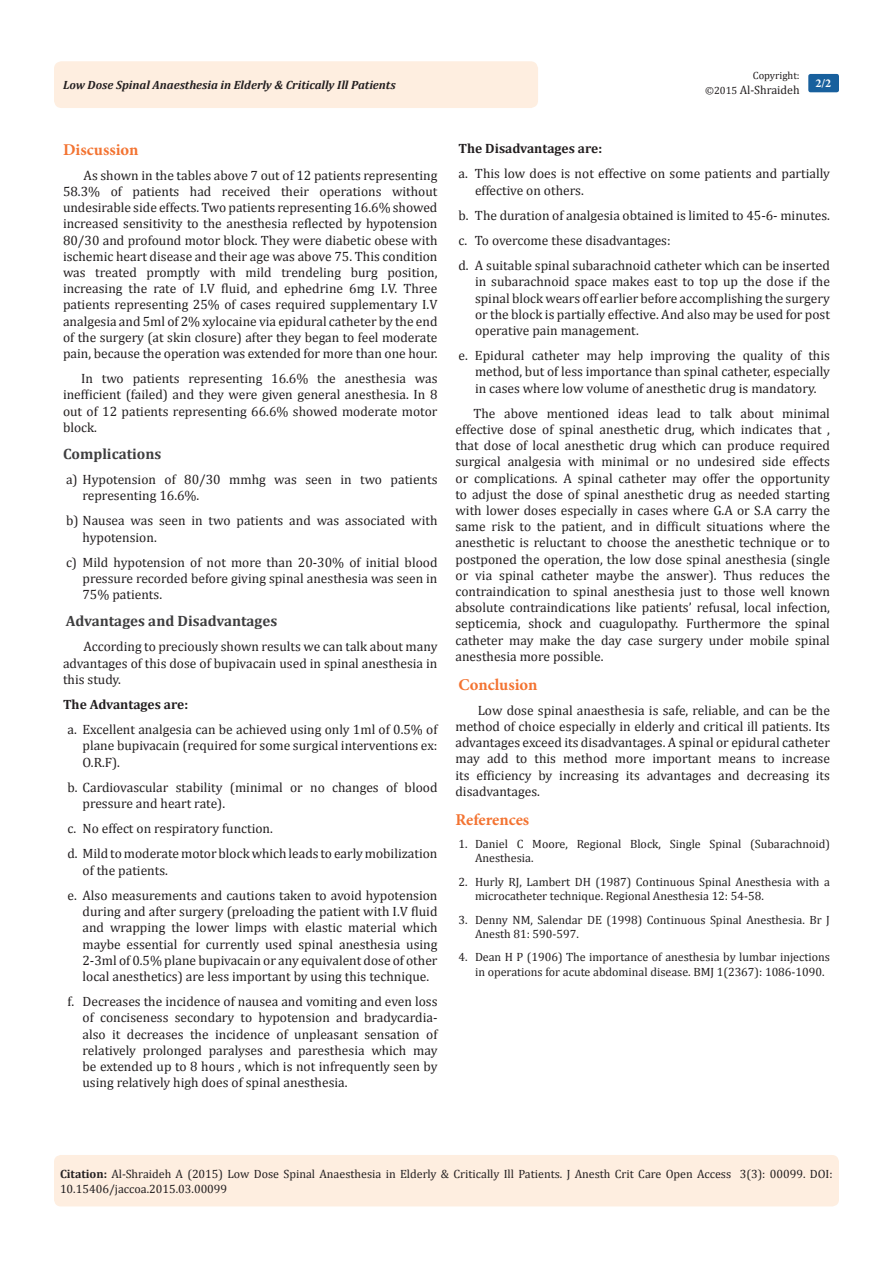
<style>
.page{position:relative;width:893px;height:1263px;background:#fff}
.page>*{position:absolute;margin:0;border:0;box-sizing:border-box;transform-origin:0 0}
.t1{font:700 16.5px "Minion Pro";color:#f37331}
.t2{font:700 15px "Cambria";color:#3e3e3f}
.t3{font:13.5px/16.2px "Cambria";color:#231f20;text-align:justify}
.t4{font:700 13.5px "Cambria";color:#231f20}
.Citation{font:12px/14.4px "Cambria";color:#231f20}
.t5{font:italic 700 12px "Cambria";color:#231f20}
.t6{font:700 12px "Minion Pro";color:#fff}
.t7{font:10.5px "Cambria";color:#231f20}
.s1{font-size:10.5px}
.s2{font-weight:700}
</style>
<div class="page">
<div style="left:54px;top:61px;width:484px;height:47px;background:#feeee0;border-radius:8px"></div>
<div style="left:808px;top:74px;width:31px;height:18px;background:#18609d;border-radius:2px"></div>
<div style="left:54px;top:1155px;width:785px;height:51px;background:#feeee0;border-radius:7px"></div>
<p class="t7" style="left:753px;top:69px;width:48px">Copyright:</p>
<p class="Citation" style="left:705px;top:82px;width:96px"><span class="s1">©2015</span> Al-Shraideh</p>
<p class="t5" style="left:63px;top:77px;width:334px">Low Dose Spinal Anaesthesia in Elderly &amp; Critically Ill Patients</p>
<p class="t6" style="left:815px;top:75px;width:17px">2/2</p>
<p class="t1" style="left:63px;top:138px;width:77px">Discussion</p>
<p class="t3" style="left:63px;top:167px;width:376px;text-indent:21px">As shown in the tables above 7 out of 12 patients representing 58.3% of patients had received their operations without undesirable side effects. Two patients representing 16.6% showed increased sensitivity to the anesthesia reflected by hypotension 80/30 and profound motor block. They were diabetic obese with ischemic heart disease and their age was above 75. This condition was treated promptly with mild trendeling burg position, increasing the rate of I.V fluid, and ephedrine 6mg I.V. Three patients representing 25% of cases required supplementary I.V analgesia and 5ml of 2% xylocaine via epidural catheter by the end of the surgery (at skin closure) after they began to feel moderate pain, because the operation was extended for more than one hour.</p>
<p class="t3" style="left:63px;top:370px;width:376px;text-indent:18px">In two patients representing 16.6% the anesthesia was inefficient (failed) and they were given general anesthesia. In 8 out of 12 patients representing 66.6% showed moderate motor block.</p>
<p class="t2" style="left:63px;top:443px;width:100px">Complications</p>
<p class="t3" style="left:82px;top:471px;width:356px;text-indent:-16px">a) Hypotension of 80/30 mmhg was seen in two patients representing 16.6%.</p>
<p class="t3" style="left:82px;top:513px;width:356px;text-indent:-16px">b) Nausea was seen in two patients and was associated with hypotension.</p>
<p class="t3" style="left:82px;top:554px;width:356px;text-indent:-16px">c) Mild hypotension of not more than 20-30% of initial blood pressure recorded before giving spinal anesthesia was seen in 75% patients.</p>
<p class="t2" style="left:66px;top:610px;width:213px">Advantages and Disadvantages</p>
<p class="t3" style="left:63px;top:639px;width:376px;text-indent:21px">According to preciously shown results we can talk about many advantages of this dose of bupivacain used in spinal anesthesia in this study.</p>
<p class="t4" style="left:63px;top:695px;width:127px">The Advantages are:</p>
<p class="t3" style="left:82px;top:721px;width:356px;text-indent:-15px">a. Excellent analgesia can be achieved using only 1ml of 0.5% of plane bupivacain (required for some surgical interventions ex:<br>O.R.F).</p>
<p class="t3" style="left:82px;top:779px;width:356px;text-indent:-15px">b. Cardiovascular stability (minimal or no changes of blood pressure and heart rate).</p>
<p class="t3" style="left:68px;top:820px;width:207px">c. No effect on respiratory function.</p>
<p class="t3" style="left:82px;top:846px;width:356px;text-indent:-15px">d. Mild to moderate motor block which leads to early mobilization of the patients.</p>
<p class="t3" style="left:82px;top:887px;width:356px;text-indent:-15px">e. Also measurements and cautions taken to avoid hypotension during and after surgery (preloading the patient with I.V fluid and wrapping the lower limps with elastic material which maybe essential for currently used spinal anesthesia using 2-3ml of 0.5% plane bupivacain or any equivalent dose of other local anesthetics) are less important by using this technique.</p>
<p class="t3" style="left:82px;top:993px;width:356px;text-indent:-15px">f. Decreases the incidence of nausea and vomiting and even loss of conciseness secondary to hypotension and bradycardia&shy;also it decreases the incidence of unpleasant sensation of relatively prolonged paralyses and paresthesia which may be extended up to 8 hours , which is not infrequently seen by using relatively high does of spinal anesthesia.</p>
<p class="t4" style="left:458px;top:139px;width:145px">The Disadvantages are:</p>
<p class="t3" style="left:475px;top:166px;width:356px;text-indent:-16px">a. This low does is not effective on some patients and partially effective on others.</p>
<p class="t3" style="left:458px;top:207px;width:373px">b. The duration of analgesia obtained is limited to 45-6- minutes.</p>
<p class="t3" style="left:458px;top:232px;width:214px">c. To overcome these disadvantages:</p>
<p class="t3" style="left:475px;top:257px;width:356px;text-indent:-16px">d. A suitable spinal subarachnoid catheter which can be inserted in subarachnoid space makes east to top up the dose if the spinal block wears off earlier before accomplishing the surgery or the block is partially effective. And also may be used for post operative pain management.</p>
<p class="t3" style="left:475px;top:347px;width:356px;text-indent:-16px">e. Epidural catheter may help improving the quality of this method, but of less importance than spinal catheter, especially in cases where low volume of anesthetic drug is mandatory.</p>
<p class="t3" style="left:455px;top:405px;width:376px;text-indent:18px">The above mentioned ideas lead to talk about minimal effective dose of spinal anesthetic drug, which indicates that , that dose of local anesthetic drug which can produce required surgical analgesia with minimal or no undesired side effects or complications. A spinal catheter may offer the opportunity to adjust the dose of spinal anesthetic drug as needed starting with lower doses especially in cases where G.A or S.A carry the same risk to the patient, and in difficult situations where the anesthetic is reluctant to choose the anesthetic technique or to postponed the operation, the low dose spinal anesthesia (single or via spinal catheter maybe the answer). Thus reduces the contraindication to spinal anesthesia just to those well known absolute contraindications like patients’ refusal, local infection, septicemia, shock and cuagulopathy. Furthermore the spinal catheter may make the day case surgery under mobile spinal anesthesia more possible.</p>
<p class="t1" style="left:458px;top:673px;width:81px">Conclusion</p>
<p class="t3" style="left:455px;top:702px;width:376px;text-indent:22px">Low dose spinal anaesthesia is safe, reliable, and can be the method of choice especially in elderly and critical ill patients. Its advantages exceed its disadvantages. A spinal or epidural catheter may add to this method more important means to increase its efficiency by increasing its advantages and decreasing its disadvantages.</p>
<p class="t1" style="left:455px;top:808px;width:75px">References</p>
<p class="Citation" style="left:475px;top:837px;width:356px;text-indent:-16px">1. Daniel C Moore, Regional Block, Single Spinal (Subarachnoid)<br>Anesthesia.</p>
<p class="Citation" style="left:475px;top:874px;width:356px;text-indent:-16px">2. Hurly RJ, Lambert DH (1987) Continuous Spinal Anesthesia with a microcatheter technique. Regional Anesthesia 12: 54-58.</p>
<p class="Citation" style="left:475px;top:912px;width:356px;text-indent:-16px">3. Denny NM, Salendar DE (1998) Continuous Spinal Anesthesia. Br J<br>Anesth 81: 590-597.</p>
<p class="Citation" style="left:475px;top:950px;width:356px;text-indent:-16px">4. Dean H P (1906) The importance of anesthesia by lumbar injections in operations for acute abdominal disease. BMJ 1(2367): 1086-1090.</p>
<p class="Citation" style="left:60px;top:1167px;width:774px"><span class="s2">Citation:</span> Al-Shraideh A (2015) Low Dose Spinal Anaesthesia in Elderly &amp; Critically Ill Patients. J Anesth Crit Care Open Access 3(3): 00099. DOI:<br>10.15406/jaccoa.2015.03.00099</p>
</div>
